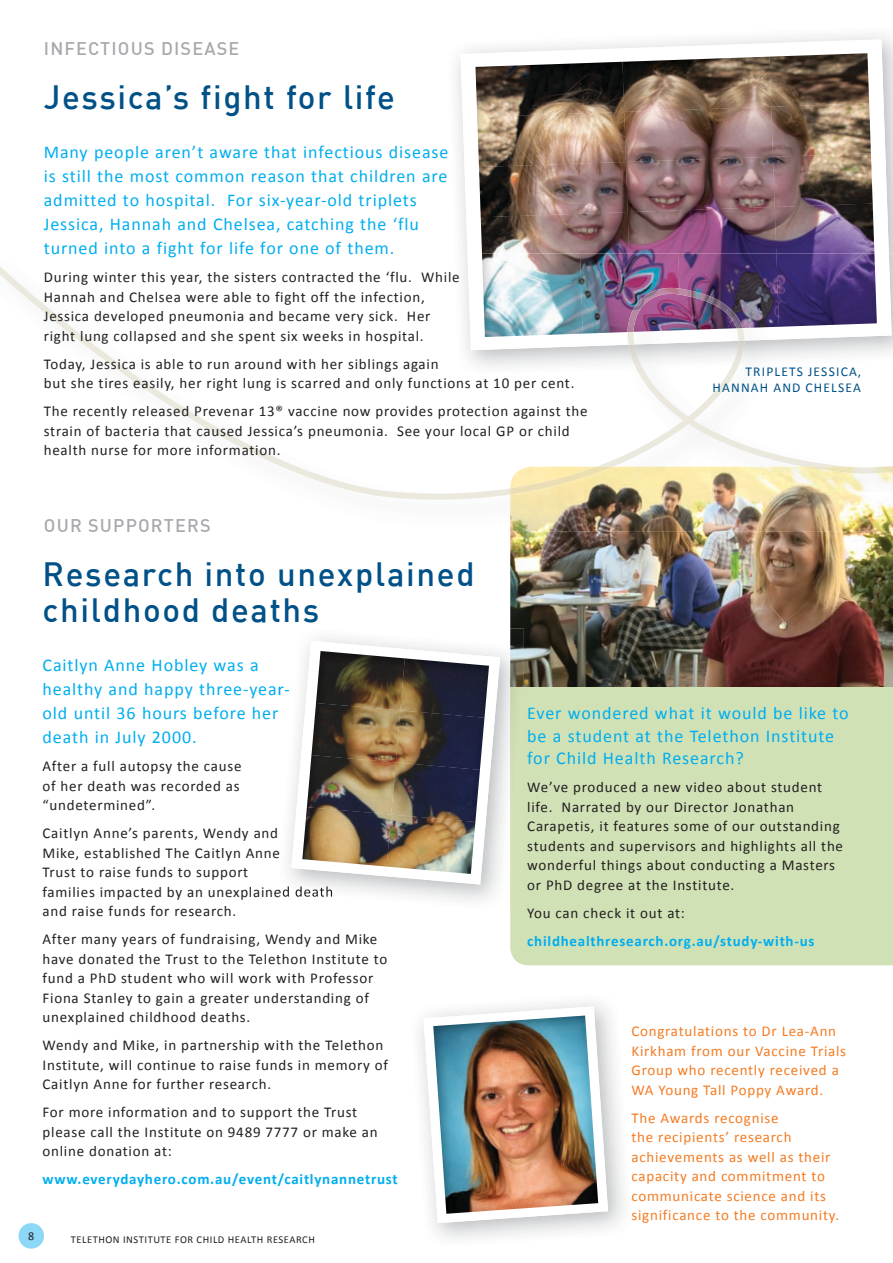
<style>
.page{position:relative;width:893px;height:1263px;background:#fff}
.page>*{position:absolute;margin:0;border:0;box-sizing:border-box;transform-origin:0 0}
.t1{font:500 33px/36px "DIN";letter-spacing:.05em;color:#005187}
.t2{font:18px/24px "Calibri";letter-spacing:.05em;color:#00aeef}
.t3{font:500 18px "DIN";letter-spacing:.065em;color:#a8a9ad}
.t4{font:15px/19.5px "Calibri";letter-spacing:.05em;color:#231f20}
.t5{font:15px/19.5px "Calibri";letter-spacing:.05em;color:#f47b21}
.t6{font:700 15px "Calibri";letter-spacing:.05em;color:#00aeef}
.t7{font:13.5px/16.5px "Calibri";letter-spacing:.09em;color:#005187;text-align:right}
.t8{font:12px "Calibri";color:#231f20}
.t9{font:10.5px "Calibri";letter-spacing:.05em;color:#231f20}
</style>
<div class="page">
<div style="left:19px;top:1223px;width:25px;height:25px;background:#8dd7f7;border-radius:50%"></div>
<div style="left:510px;top:687px;width:383px;height:278px;background:#d1e1b6"></div>
<img style="left:510px;top:531px;width:383px;height:156px">
<svg style="left:423px;top:1006px;width:185px;height:217px"></svg>
<img style="left:433px;top:1015px;width:165px;height:199px">
<svg style="left:460px;top:39px;width:432px;height:215px"></svg>
<img style="left:475px;top:53px;width:395px;height:70px">
<img style="left:475px;top:62px;width:147px;height:55px">
<img style="left:622px;top:57px;width:147px;height:55px">
<img style="left:769px;top:53px;width:100px;height:54px">
<img style="left:477px;top:112px;width:147px;height:55px">
<img style="left:624px;top:107px;width:147px;height:55px">
<img style="left:771px;top:103px;width:100px;height:54px">
<img style="left:479px;top:162px;width:147px;height:55px">
<img style="left:626px;top:157px;width:147px;height:55px">
<img style="left:773px;top:153px;width:100px;height:54px">
<img style="left:481px;top:212px;width:147px;height:42px">
<img style="left:628px;top:207px;width:147px;height:47px">
<img style="left:775px;top:203px;width:99px;height:51px">
<img style="left:510px;top:500px;width:383px;height:31px">
<img style="left:482px;top:254px;width:98px;height:12px">
<img style="left:580px;top:254px;width:98px;height:12px">
<img style="left:678px;top:254px;width:98px;height:12px">
<img style="left:776px;top:254px;width:99px;height:12px">
<svg style="left:0;top:266px;width:893px;height:234px"></svg>
<img style="left:510px;top:467px;width:383px;height:27px">
<img style="left:628px;top:345px;width:116px;height:29px">
<svg style="left:627px;top:328px;width:117px;height:17px"></svg>
<img style="left:627px;top:288px;width:116px;height:44px">
<div style="left:510px;top:687px;width:14px;height:221px;background:#d2e1b6"></div>
<img style="left:510px;top:629px;width:14px;height:58px">
<img style="left:279px;top:686px;width:10px;height:10px">
<img style="left:279px;top:886px;width:54px;height:11px">
<svg style="left:291px;top:641px;width:209px;height:243px"></svg>
<img style="left:302px;top:651px;width:169px;height:223px">
<img style="left:480px;top:718px;width:9px;height:93px">
<img style="left:316px;top:651px;width:89px;height:52px">
<img style="left:400px;top:658px;width:89px;height:60px">
<img style="left:311px;top:703px;width:89px;height:52px">
<img style="left:396px;top:710px;width:88px;height:60px">
<img style="left:307px;top:755px;width:89px;height:52px">
<img style="left:391px;top:762px;width:89px;height:60px">
<img style="left:302px;top:807px;width:89px;height:59px">
<img style="left:387px;top:814px;width:88px;height:60px">
<p class="t3" style="left:44px;top:37px;width:197px">INFECTIOUS DISEASE</p>
<h1 class="t1" style="left:44px;top:78px;width:353px">Jessica’s fight for life</h1>
<p class="t2" style="left:44px;top:140px;width:406px">Many people aren’t aware that infectious disease is still the most common reason that children are admitted to hospital. For six-year-old triplets Jessica, Hannah and Chelsea, catching the ‘flu turned into a fight for life for one of them.</p>
<p class="t4" style="left:44px;top:267px;width:417px">During winter this year, the sisters contracted the ‘flu. While Hannah and Chelsea were able to fight off the infection, Jessica developed pneumonia and became very sick. Her right lung collapsed and she spent six weeks in hospital.</p>
<p class="t4" style="left:44px;top:354px;width:532px">Today, Jessica is able to run around with her siblings again<br>but she tires easily, her right lung is scarred and only functions at 10 per cent.</p>
<p class="t4" style="left:44px;top:401px;width:545px">The recently released Prevenar 13® vaccine now provides protection against the strain of bacteria that caused Jessica’s pneumonia. See your local GP or child health nurse for more information.</p>
<p class="t3" style="left:44px;top:514px;width:168px">OUR SUPPORTERS</p>
<p class="t7" style="left:712px;top:363px;width:150px">TRIPLETS JESSICA,<br>HANNAH AND CHELSEA</p>
<h1 class="t1" style="left:43px;top:554px;width:434px">Research into unexplained childhood deaths</h1>
<p class="t2" style="left:43px;top:653px;width:249px">Caitlyn Anne Hobley was a healthy and happy three-year&shy;old until 36 hours before her death in July 2000.</p>
<p class="t4" style="left:43px;top:756px;width:201px">After a full autopsy the cause of her death was recorded as “undetermined”.</p>
<p class="t4" style="left:43px;top:823px;width:292px">Caitlyn Anne’s parents, Wendy and<br>Mike, established The Caitlyn Anne<br>Trust to raise funds to support<br>families impacted by an unexplained death and raise funds for research.</p>
<p class="t4" style="left:43px;top:929px;width:346px">After many years of fundraising, Wendy and Mike have donated the Trust to the Telethon Institute to fund a PhD student who will work with Professor Fiona Stanley to gain a greater understanding of unexplained childhood deaths.</p>
<p class="t4" style="left:43px;top:1035px;width:347px">Wendy and Mike, in partnership with the Telethon<br>Institute, will continue to raise funds in memory of<br>Caitlyn Anne for further research.</p>
<p class="t4" style="left:43px;top:1102px;width:337px">For more information and to support the Trust please call the Institute on 9489 7777 or make an online donation at:</p>
<p class="t6" style="left:43px;top:1169px;width:357px">www.everydayhero.com.au/event/caitlynannetrust</p>
<p class="t8" style="left:28px;top:1229px;width:8px">8</p>
<p class="t9" style="left:71px;top:1233px;width:245px">TELETHON INSTITUTE FOR CHILD HEALTH RESEARCH</p>
<p class="t2" style="left:527px;top:702px;width:323px;line-height:22.5px">Ever wondered what it would be like to be a student at the Telethon Institute for Child Health Research?</p>
<p class="t4" style="left:527px;top:778px;width:317px">We’ve produced a new video about student life. Narrated by our Director Jonathan Carapetis, it features some of our outstanding students and supervisors and highlights all the wonderful things about conducting a Masters or PhD degree at the Institute.</p>
<p class="t4" style="left:527px;top:903px;width:159px">You can check it out at:</p>
<p class="t6" style="left:527px;top:931px;width:289px">childhealthresearch.org.au/study-with-us</p>
<p class="t5" style="left:631px;top:1021px;width:216px">Congratulations to Dr Lea-Ann<br>Kirkham from our Vaccine Trials<br>Group who recently received a<br>WA Young Tall Poppy Award.</p>
<p class="t5" style="left:631px;top:1108px;width:209px">The Awards recognise<br>the recipients’ research achievements as well as their capacity and commitment to communicate science and its significance to the community.</p>
</div>
